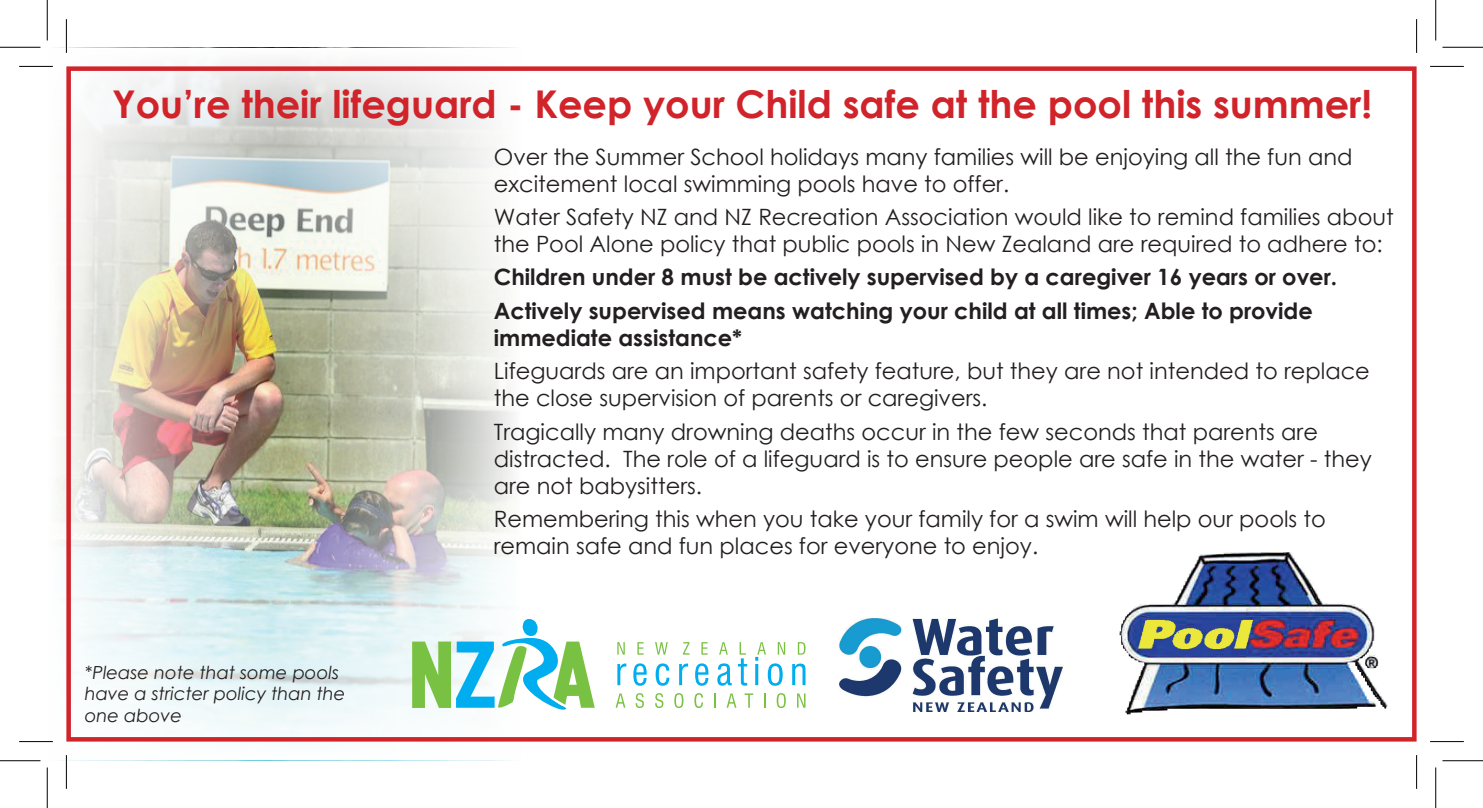
<style>
.page{position:relative;width:1483px;height:808px;background:#fff}
.page>*{position:absolute;margin:0;border:0;box-sizing:border-box;transform-origin:0 0}
.t1{font:700 38.25px "Century Gothic";color:#d1232a}
.t2{font:22.5px/27px "Century Gothic";color:#231f20}
.t3{font:700 22.5px/33.3px "Century Gothic";color:#231f20}
.t4{font:italic 18px/21.6px "Century Gothic";color:#231f20}
</style>
<div class="page">
<img style="left:840px;top:619px;width:222px;height:92px">
<img style="left:57px;top:47px;width:216px;height:714px">
<svg style="left:57px;top:475px;width:216px;height:284px"></svg>
<svg style="left:57px;top:48px;width:216px;height:285px"></svg>
<svg style="left:273px;top:47px;width:249px;height:714px"></svg>
<svg style="left:412px;top:619px;width:183px;height:92px"></svg>
<svg style="left:617px;top:642px;width:188px;height:44px"></svg>
<svg style="left:616px;top:693px;width:9px;height:15px"></svg>
<svg style="left:636px;top:693px;width:8px;height:15px"></svg>
<svg style="left:655px;top:693px;width:8px;height:15px"></svg>
<svg style="left:674px;top:693px;width:9px;height:15px"></svg>
<svg style="left:694px;top:693px;width:9px;height:15px"></svg>
<svg style="left:714px;top:693px;width:2px;height:15px"></svg>
<svg style="left:726px;top:693px;width:10px;height:15px"></svg>
<svg style="left:744px;top:693px;width:9px;height:15px"></svg>
<svg style="left:764px;top:693px;width:1px;height:15px"></svg>
<svg style="left:777px;top:693px;width:9px;height:15px"></svg>
<svg style="left:797px;top:693px;width:8px;height:15px"></svg>
<img style="left:1119px;top:552px;width:269px;height:157px">
<img style="left:1125px;top:707px;width:261px;height:7px">
<img style="left:1138px;top:618px;width:115px;height:33px">
<div style="left:66px;top:66px;width:1350px;height:675px;border:4px solid #d1232a"></div>
<hr style="left:65px;top:19px;width:3px;height:34px;background:#fff">
<hr style="left:65px;top:755px;width:3px;height:34px;background:#fff">
<hr style="left:19px;top:66px;width:34px;height:1px;background:#000">
<hr style="left:1430px;top:66px;width:34px;height:1px;background:#000">
<hr style="left:19px;top:741px;width:34px;height:1px;background:#000">
<hr style="left:1430px;top:741px;width:34px;height:1px;background:#000">
<hr style="left:66px;top:19px;width:1px;height:34px;background:#000">
<hr style="left:66px;top:755px;width:1px;height:34px;background:#000">
<hr style="left:1416px;top:19px;width:1px;height:34px;background:#000">
<hr style="left:1416px;top:755px;width:1px;height:34px;background:#000">
<hr style="left:0;top:47px;width:40px;height:1px;background:#000">
<hr style="left:1442px;top:47px;width:41px;height:1px;background:#000">
<hr style="left:0;top:760px;width:40px;height:1px;background:#000">
<hr style="left:1442px;top:760px;width:41px;height:1px;background:#000">
<hr style="left:47px;top:0;width:1px;height:41px;background:#000">
<hr style="left:47px;top:767px;width:1px;height:41px;background:#000">
<hr style="left:1435px;top:0;width:1px;height:41px;background:#000">
<hr style="left:1435px;top:767px;width:1px;height:41px;background:#000">
<h1 class="t1" style="left:112px;top:76px;width:1261px">You’re their lifeguard - Keep your Child safe at the pool this summer!</h1>
<p class="t2" style="left:494px;top:143px;width:860px">Over the Summer School holidays many families will be enjoying all the fun and excitement local swimming pools have to offer.</p>
<p class="t2" style="left:494px;top:203px;width:901px">Water Safety NZ and NZ Recreation Association would like to remind families about the Pool Alone policy that public pools in New Zealand are required to adhere to:</p>
<p class="t3" style="left:494px;top:260px;width:845px">Children under 8 must be actively supervised by a caregiver 16 years or over.<br>Actively supervised means watching your child at all times; Able to provide</p>
<p class="t3" style="left:494px;top:320px;width:250px">immediate assistance*</p>
<p class="t2" style="left:494px;top:357px;width:877px">Lifeguards are an important safety feature, but they are not intended to replace the close supervision of parents or caregivers.</p>
<p class="t2" style="left:494px;top:417px;width:879px">Tragically many drowning deaths occur in the few seconds that parents are distracted. The role of a lifeguard is to ensure people are safe in the water - they are not babysitters.</p>
<p class="t2" style="left:494px;top:505px;width:834px">Remembering this when you take your family for a swim will help our pools to remain safe and fun places for everyone to enjoy.</p>
<p class="t4" style="left:85px;top:661px;width:262px">*Please note that some pools have a stricter policy than the one above</p>
</div>
